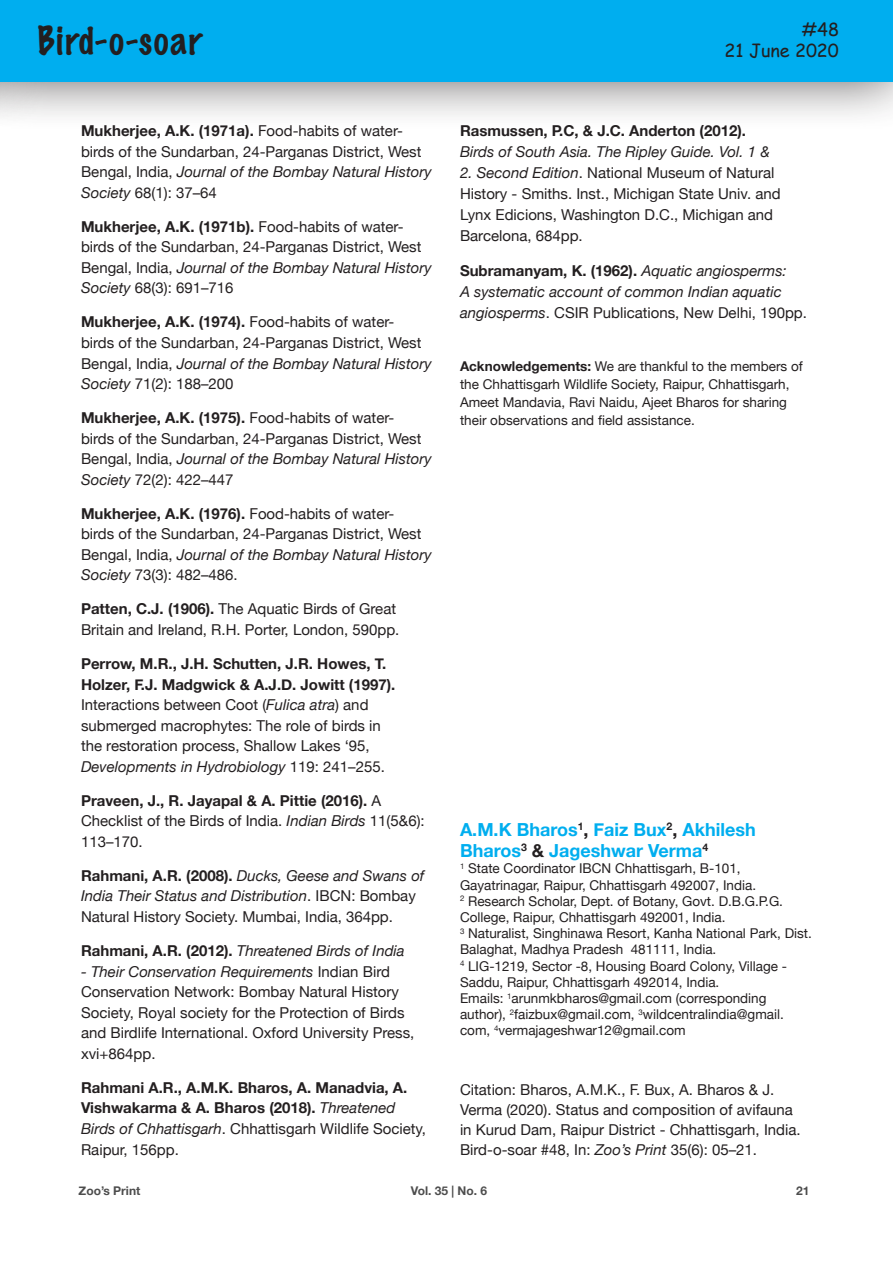
<style>
.page{position:relative;width:893px;height:1263px;background:#fff}
.page>*{position:absolute;margin:0;border:0;box-sizing:border-box;transform-origin:0 0}
.t1{font:100 36px "Marker Felt";letter-spacing:.045em;color:#231f20}
.t2{font:700 18px/21.6px "Helvetica Neue";color:#00aeef}
.t3{font:18px "Comic Sans MS";color:#231f20}
.smm_author{font:15px/20.5px "Helvetica Neue";color:#231f20}
.t4{font:italic 15px/21px "Helvetica Neue";color:#231f20}
.t5{font:700 15px/20.7px "Helvetica Neue";color:#231f20}
.t6{font:13.5px/16.2px "Helvetica Neue";color:#231f20}
.t7{font:700 12px "Helvetica Neue";color:#4d4d4d}
.s1{font-weight:700}
.s2{font-style:italic}
.s3{font-weight:700;font-style:normal}
.s4{font-weight:400;font-style:italic}
.s5{font-weight:400}
.s6{font-style:normal}
.s7{color:#231f20}
</style>
<div class="page">
<div style="left:0;top:0;width:893px;height:132px;background:#231f20;opacity:.75"></div>
<div style="left:0;top:0;width:893px;height:81px;background:#00aeef"></div>
<h1 class="t1" style="left:38px;top:12px;width:166px">Bird-o-soar</h1>
<p class="smm_author" style="left:81px;top:121px;width:352px"><span class="s1">Mukherjee, A.K. (1971a).</span> Food-habits of water&shy;birds of the Sundarban, 24-Parganas District, West Bengal, India, <span class="s2">Journal of the Bombay Natural History Society</span> 68(1): 37–64</p>
<p class="smm_author" style="left:81px;top:217px;width:352px"><span class="s1">Mukherjee, A.K. (1971b).</span> Food-habits of water&shy;birds of the Sundarban, 24-Parganas District, West Bengal, India, <span class="s2">Journal of the Bombay Natural History Society</span> 68(3): 691–716</p>
<p class="smm_author" style="left:81px;top:313px;width:352px"><span class="s1">Mukherjee, A.K. (1974).</span> Food-habits of water-<br>birds of the Sundarban, 24-Parganas District, West Bengal, India, <span class="s2">Journal of the Bombay Natural History Society</span> 71(2): 188–200</p>
<p class="smm_author" style="left:81px;top:408px;width:352px"><span class="s1">Mukherjee, A.K. (1975).</span> Food-habits of water-<br>birds of the Sundarban, 24-Parganas District, West Bengal, India, <span class="s2">Journal of the Bombay Natural History Society</span> 72(2): 422–447</p>
<p class="smm_author" style="left:81px;top:504px;width:352px"><span class="s1">Mukherjee, A.K. (1976).</span> Food-habits of water-<br>birds of the Sundarban, 24-Parganas District, West Bengal, India, <span class="s2">Journal of the Bombay Natural History Society</span> 73(3): 482–486.</p>
<p class="smm_author" style="left:81px;top:600px;width:320px"><span class="s1">Patten, C.J. (1906).</span> The Aquatic Birds of Great<br>Britain and Ireland, R.H. Porter, London, 590pp.</p>
<p class="smm_author" style="left:81px;top:654px;width:316px"><span class="s1">Perrow, M.R., J.H. Schutten, J.R. Howes, T.<br>Holzer, F.J. Madgwick &amp; A.J.D. Jowitt (1997).<br></span>Interactions between Coot (<span class="s2">Fulica atra</span>) and submerged macrophytes: The role of birds in the restoration process, Shallow Lakes ‘95, <span class="s2">Developments in Hydrobiology</span> 119: 241–255.</p>
<p class="smm_author" style="left:81px;top:791px;width:345px"><span class="s1">Praveen, J., R. Jayapal &amp; A. Pittie (2016).</span> A<br>Checklist of the Birds of India. <span class="s2">Indian Birds</span> 11(5&amp;6):<br>113–170.</p>
<p class="smm_author" style="left:81px;top:866px;width:345px"><span class="s1">Rahmani, A.R. (2008).</span> <span class="s2">Ducks, Geese and Swans of<br>India Their Status and Distribution</span>. IBCN: Bombay<br>Natural History Society. Mumbai, India, 364pp.</p>
<p class="t4" style="left:81px;top:941px;width:325px"><span class="s3">Rahmani, A.R. (2012).</span> Threatened Birds of India</p>
<p class="smm_author" style="left:81px;top:962px;width:335px"><span class="s2">- Their Conservation Requirements</span> Indian Bird Conservation Network: Bombay Natural History Society, Royal society for the Protection of Birds and Birdlife International. Oxford University Press, xvi+864pp.</p>
<p class="t5" style="left:81px;top:1077px;width:347px">Rahmani A.R., A.M.K. Bharos, A. Manadvia, A.<br>Vishwakarma &amp; A. Bharos (2018). <span class="s4">Threatened Birds of Chhattisgarh</span><span class="s5">. Chhattisgarh Wildlife Society, Raipur, 156pp.</span></p>
<p class="t3" style="left:802px;top:16px;width:39px">#48</p>
<p class="t3" style="left:725px;top:37px;width:116px">21 June 2020</p>
<p class="t4" style="left:460px;top:121px;width:311px"><span class="s3">Rasmussen, P.C, &amp; J.C. Anderton (2012).<br></span>Birds of South Asia. The Ripley Guide. Vol. 1 &amp;</p>
<p class="smm_author" style="left:460px;top:163px;width:322px;line-height:21px"><span class="s2">2. Second Edition</span>. National Museum of Natural History - Smiths. Inst., Michigan State Univ. and Lynx Edicions, Washington D.C., Michigan and Barcelona, 684pp.</p>
<p class="t4" style="left:460px;top:261px;width:348px"><span class="s3">Subramanyam, K. (1962).</span> Aquatic angiosperms:<br>A systematic account of common Indian aquatic angiosperms<span class="s6">. CSIR Publications, New Delhi, 190pp.</span></p>
<p class="t6" style="left:460px;top:358px;width:344px;line-height:18px"><span class="s1">Acknowledgements:</span> We are thankful to the members of the Chhattisgarh Wildlife Society, Raipur, Chhattisgarh, Ameet Mandavia, Ravi Naidu, Ajeet Bharos for sharing their observations and field assistance.</p>
<p class="t2" style="left:460px;top:819px;width:297px">A.M.K Bharos<sup>1</sup><span class="s7">,</span> Faiz Bux<sup>2</sup><span class="s7">,</span> Akhilesh<br>Bharos<sup>3</sup> <span class="s7">&amp;</span> Jageshwar Verma<sup>4</sup></p>
<p class="t6" style="left:460px;top:861px;width:298px"><sup>1</sup> State Coordinator IBCN Chhattisgarh, B-101,<br>Gayatrinagar, Raipur, Chhattisgarh 492007, India.</p>
<p class="t6" style="left:460px;top:894px;width:325px"><sup>2</sup> Research Scholar, Dept. of Botany, Govt. D.B.G.P.G.<br>College, Raipur, Chhattisgarh 492001, India.</p>
<p class="t6" style="left:460px;top:926px;width:353px"><sup>3</sup> Naturalist, Singhinawa Resort, Kanha National Park, Dist.<br>Balaghat, Madhya Pradesh 481111, India.</p>
<p class="t6" style="left:460px;top:958px;width:329px"><sup>4</sup> LIG-1219, Sector -8, Housing Board Colony, Village -<br>Saddu, Raipur, Chhattisgarh 492014, India.</p>
<p class="t6" style="left:460px;top:991px;width:325px">Emails: <sup>1</sup>arunmkbharos@gmail.com (corresponding author), <sup>2</sup>faizbux@gmail.com, <sup>3</sup>wildcentralindia@gmail. com, <sup>4</sup>vermajageshwar12@gmail.com</p>
<p class="smm_author" style="left:460px;top:1080px;width:342px;line-height:20.1px">Citation: Bharos, A.M.K., F. Bux, A. Bharos &amp; J.<br>Verma (2020). Status and composition of avifauna in Kurud Dam, Raipur District - Chhattisgarh, India.<br>Bird-o-soar #48, In: <span class="s2">Zoo’s Print</span> 35(6): 05–21.</p>
<p class="t7" style="left:79px;top:1181px;width:63px">Zoo’s Print</p>
<p class="t7" style="left:411px;top:1181px;width:78px">Vol. 35 | No. 6</p>
<p class="t7" style="left:796px;top:1181px;width:15px">21</p>
</div>
